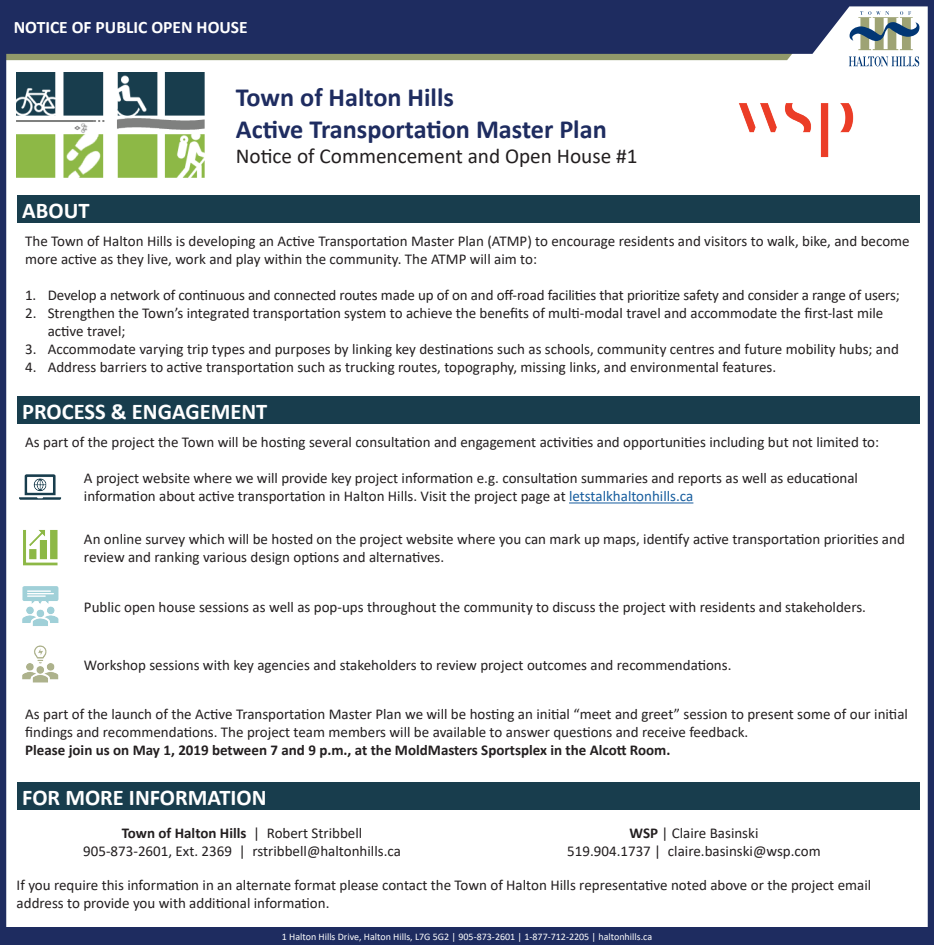
<style>
.page{position:relative;width:934px;height:945px;background:#fff}
.page>*{position:absolute;margin:0;border:0;box-sizing:border-box;transform-origin:0 0}
.t1{font:700 26.25px/31.5px "Calibri";color:#1e2c60}
.t2{font:700 22.5px "Calibri";color:#fff}
.t3{font:21.25px "Calibri";color:#231f20}
.t4{font:700 17.5px "Calibri";color:#fff}
.t5{font:15px/18px "Calibri";color:#231f20}
.t6{font:700 15px "Calibri";color:#231f20}
.t7{font:10px "Calibri";color:#fff}
.s1{color:#175d9e}
.s2{font-weight:700}
</style>
<div class="page">
<svg style="left:6px;top:54px;width:922px;height:6px;fill:#91996a"></svg>
<div style="left:6px;top:0;width:922px;height:54px;background:#1e2c60"></div>
<div style="left:0;top:0;width:6px;height:945px;background:#1e2c60"></div>
<div style="left:928px;top:0;width:6px;height:945px;background:#1e2c60"></div>
<svg style="left:849px;top:56px;width:70px;height:10px"></svg>
<svg style="left:849px;top:11px;width:70px;height:39px"></svg>
<div style="left:0;top:928px;width:934px;height:17px;background:#1e2c60"></div>
<div style="left:17px;top:783px;width:902px;height:27px;background:#183d4d"></div>
<img style="left:17px;top:72px;width:188px;height:106px">
<img style="left:739px;top:103px;width:115px;height:55px">
<div style="left:17px;top:196px;width:902px;height:27px;background:#183d4d"></div>
<div style="left:17px;top:396px;width:902px;height:28px;background:#183d4d"></div>
<img style="left:22px;top:586px;width:37px;height:40px">
<img style="left:22px;top:645px;width:37px;height:38px">
<hr style="left:569px;top:502px;width:124px;height:1px;background:#175d9e">
<img style="left:19px;top:474px;width:43px;height:26px">
<img style="left:23px;top:530px;width:35px;height:36px">
<p class="t4" style="left:14px;top:15px;width:236px">NOTICE OF PUBLIC OPEN HOUSE</p>
<h1 class="t1" style="left:236px;top:82px;width:372px">Town of Halton Hills<br>Active Transportation Master Plan</h1>
<h3 class="t3" style="left:236px;top:142px;width:403px">Notice of Commencement and Open House #1</h3>
<h2 class="t2" style="left:22px;top:194px;width:69px">ABOUT</h2>
<p class="t5" style="left:25px;top:231px;width:886px">The Town of Halton Hills is developing an Active Transportation Master Plan (ATMP) to encourage residents and visitors to walk, bike, and become more active as they live, work and play within the community. The ATMP will aim to:</p>
<p class="t5" style="left:25px;top:285px;width:876px">1. Develop a network of continuous and connected routes made up of on and off-road facilities that prioritize safety and consider a range of users;</p>
<p class="t5" style="left:48px;top:303px;width:837px;text-indent:-22px">2. Strengthen the Town’s integrated transportation system to achieve the benefits of multi-modal travel and accommodate the first-last mile active travel;</p>
<p class="t5" style="left:25px;top:339px;width:875px">3. Accommodate varying trip types and purposes by linking key destinations such as schools, community centres and future mobility hubs; and</p>
<p class="t5" style="left:25px;top:357px;width:752px">4. Address barriers to active transportation such as trucking routes, topography, missing links, and environmental features.</p>
<h2 class="t2" style="left:22px;top:395px;width:247px">PROCESS &amp; ENGAGEMENT</h2>
<p class="t5" style="left:25px;top:432px;width:855px">As part of the project the Town will be hosting several consultation and engagement activities and opportunities including but not limited to:</p>
<p class="t5" style="left:84px;top:469px;width:775px">A project website where we will provide key project information e.g. consultation summaries and reports as well as educational information about active transportation in Halton Hills. Visit the project page at <span class="s1">letstalkhaltonhills.ca</span></p>
<p class="t5" style="left:84px;top:530px;width:822px">An online survey which will be hosted on the project website where you can mark up maps, identify active transportation priorities and review and ranking various design options and alternatives.</p>
<p class="t5" style="left:84px;top:597px;width:783px">Public open house sessions as well as pop-ups throughout the community to discuss the project with residents and stakeholders.</p>
<p class="t5" style="left:84px;top:655px;width:649px">Workshop sessions with key agencies and stakeholders to review project outcomes and recommendations.</p>
<p class="t5" style="left:25px;top:705px;width:884px">As part of the launch of the Active Transportation Master Plan we will be hosting an initial “meet and greet” session to present some of our initial findings and recommendations. The project team members will be available to answer questions and receive feedback.</p>
<p class="t6" style="left:25px;top:740px;width:647px">Please join us on May 1, 2019 between 7 and 9 p.m., at the MoldMasters Sportsplex in the Alcott Room.</p>
<h2 class="t2" style="left:22px;top:781px;width:246px">FOR MORE INFORMATION</h2>
<p class="t5" style="left:83px;top:824px;width:319px;text-align:center"><span class="s2">Town of Halton Hills</span> | Robert Stribbell<br>905-873-2601, Ext. 2369 | rstribbell@haltonhills.ca</p>
<p class="t5" style="left:567px;top:824px;width:255px;text-align:center"><span class="s2">WSP</span> | Claire Basinski<br>519.904.1737 | claire.basinski@wsp.com</p>
<p class="t5" style="left:17px;top:876px;width:856px">If you require this information in an alternate format please contact the Town of Halton Hills representative noted above or the project email address to provide you with additional information.</p>
<p class="t7" style="left:282px;top:930px;width:372px">1 Halton Hills Drive, Halton Hills, L7G 5G2 | 905-873-2601 | 1-877-712-2205 | haltonhills.ca</p>
</div>
